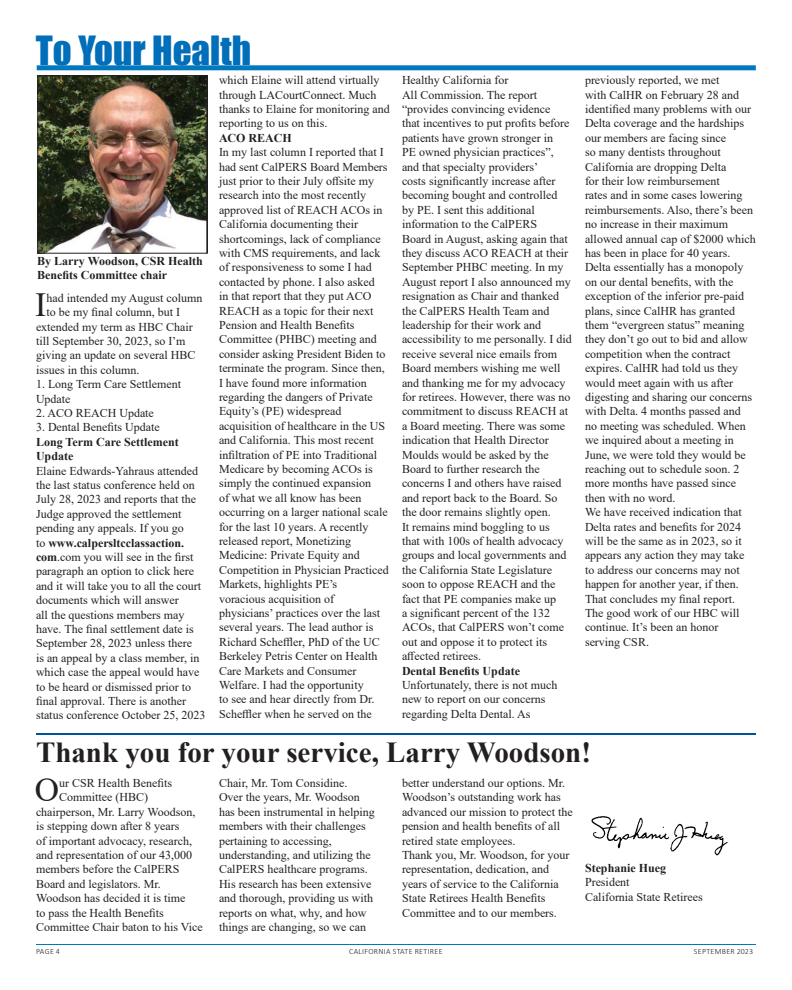
<style>
.page{position:relative;width:792px;height:990px;background:#fff}
.page>*{position:absolute;margin:0;border:0;box-sizing:border-box;transform-origin:0 0}
.t1{font:37px "Impact";color:#006eb9}
.t2{font:33.7px "Times New Roman";color:#231f20}
.t3{font:700 29px "Times New Roman";color:#231f20}
.t4{font:12px/14.4px "Times New Roman";color:#231f20}
.t5{font:700 12px/14.4px "Times New Roman";color:#231f20}
.t6{font:300 8px "Calibri";letter-spacing:.04em;color:#231f20}
.s1{font-weight:700}
</style>
<div class="page">
<hr style="left:36px;top:944px;width:720px;height:1px;background:#0078c0">
<div style="left:37px;top:65px;width:719px;height:5px;background:#0078c0"></div>
<img style="left:39px;top:77px;width:167px;height:175px">
<div style="left:37px;top:75px;width:171px;height:179px;border:1px solid #231f20"></div>
<hr style="left:36px;top:734px;width:720px;height:1px;background:#01529a">
<img style="left:591px;top:816px;width:138px;height:40px">
<p class="t1" style="left:36px;top:22px;width:217px">To Your Health</p>
<p class="t5" style="left:37px;top:253px;width:167px">By Larry Woodson, CSR Health</p>
<p class="t5" style="left:37px;top:268px;width:131px">Benefits Committee chair</p>
<p class="t2" style="left:35px;top:281px;width:13px">I</p>
<p class="t4" style="left:46px;top:290px;width:157px">had intended my August column</p>
<p class="t4" style="left:46px;top:305px;width:135px">to be my final column, but I</p>
<p class="t4" style="left:36px;top:319px;width:158px">extended my term as HBC Chair</p>
<p class="t4" style="left:36px;top:333px;width:151px">till September 30, 2023, so I’m</p>
<p class="t4" style="left:36px;top:348px;width:161px">giving an update on several HBC</p>
<p class="t4" style="left:36px;top:362px;width:105px">issues in this column.</p>
<p class="t4" style="left:36px;top:377px;width:147px">1. Long Term Care Settlement<br>Update</p>
<p class="t4" style="left:36px;top:405px;width:119px">2. ACO REACH Update</p>
<p class="t4" style="left:36px;top:420px;width:125px">3. Dental Benefits Update</p>
<p class="t5" style="left:36px;top:434px;width:144px">Long Term Care Settlement<br>Update</p>
<p class="t4" style="left:36px;top:463px;width:164px">Elaine Edwards-Yahraus attended the last status conference held on<br>July 28, 2023 and reports that the</p>
<p class="t4" style="left:36px;top:506px;width:171px">Judge approved the settlement pending any appeals. If you go<br>to <span class="s1">www.calpersltcclassaction. com</span>.com you will see in the first paragraph an option to click here and it will take you to all the court documents which will answer<br>all the questions members may have. The final settlement date is<br>September 28, 2023 unless there<br>is an appeal by a class member, in which case the appeal would have to be heard or dismissed prior to final approval. There is another status conference October 25, 2023</p>
<p class="t4" style="left:219px;top:73px;width:172px">which Elaine will attend virtually through LACourtConnect. Much thanks to Elaine for monitoring and reporting to us on this.</p>
<p class="t5" style="left:219px;top:130px;width:74px">ACO REACH</p>
<p class="t4" style="left:219px;top:145px;width:170px">In my last column I reported that I had sent CalPERS Board Members just prior to their July offsite my</p>
<p class="t4" style="left:219px;top:188px;width:165px">research into the most recently approved list of REACH ACOs in<br>California documenting their</p>
<p class="t4" style="left:219px;top:231px;width:163px;text-align:justify">shortcomings, lack of compliance with CMS requirements, and lack of responsiveness to some I had</p>
<p class="t4" style="left:219px;top:274px;width:157px">contacted by phone. I also asked in that report that they put ACO<br>REACH as a topic for their next</p>
<p class="t4" style="left:219px;top:317px;width:168px">Pension and Health Benefits<br>Committee (PHBC) meeting and consider asking President Biden to</p>
<p class="t4" style="left:219px;top:361px;width:167px">terminate the program. Since then,<br>I have found more information regarding the dangers of Private</p>
<p class="t4" style="left:219px;top:404px;width:171px">Equity’s (PE) widespread acquisition of healthcare in the US and California. This most recent infiltration of PE into Traditional<br>Medicare by becoming ACOs is simply the continued expansion<br>of what we all know has been occurring on a larger national scale for the last 10 years. A recently released report, Monetizing<br>Medicine: Private Equity and<br>Competition in Physician Practiced<br>Markets, highlights PE’s</p>
<p class="t4" style="left:219px;top:591px;width:163px">voracious acquisition of physicians’ practices over the last several years. The lead author is<br>Richard Scheffler, PhD of the UC<br>Berkeley Petris Center on Health<br>Care Markets and Consumer<br>Welfare. I had the opportunity<br>to see and hear directly from Dr.<br>Scheffler when he served on the</p>
<p class="t4" style="left:402px;top:73px;width:108px">Healthy California for</p>
<p class="t4" style="left:402px;top:87px;width:169px">All Commission. The report “provides convincing evidence that incentives to put profits before patients have grown stronger in<br>PE owned physician practices”, and that specialty providers’<br>costs significantly increase after becoming bought and controlled by PE. I sent this additional information to the CalPERS</p>
<p class="t4" style="left:402px;top:231px;width:168px;text-align:justify">Board in August, asking again that they discuss ACO REACH at their September PHBC meeting. In my</p>
<p class="t4" style="left:402px;top:274px;width:170px">August report I also announced my resignation as Chair and thanked the CalPERS Health Team and</p>
<p class="t4" style="left:402px;top:317px;width:171px">leadership for their work and accessibility to me personally. I did receive several nice emails from<br>Board members wishing me well and thanking me for my advocacy for retirees. However, there was no</p>
<p class="t4" style="left:402px;top:404px;width:168px">commitment to discuss REACH at a Board meeting. There was some indication that Health Director</p>
<p class="t4" style="left:402px;top:447px;width:166px">Moulds would be asked by the<br>Board to further research the concerns I and others have raised and report back to the Board. So the door remains slightly open.<br>It remains mind boggling to us that with 100s of health advocacy groups and local governments and the California State Legislature soon to oppose REACH and the fact that PE companies make up<br>a significant percent of the 132<br>ACOs, that CalPERS won’t come out and oppose it to protect its affected retirees.</p>
<p class="t5" style="left:402px;top:663px;width:119px">Dental Benefits Update</p>
<p class="t4" style="left:402px;top:677px;width:157px">Unfortunately, there is not much new to report on our concerns regarding Delta Dental. As</p>
<p class="t4" style="left:585px;top:73px;width:167px">previously reported, we met<br>with CalHR on February 28 and identified many problems with our<br>Delta coverage and the hardships our members are facing since<br>so many dentists throughout<br>California are dropping Delta</p>
<p class="t4" style="left:585px;top:173px;width:172px">for their low reimbursement<br>rates and in some cases lowering reimbursements. Also, there’s been no increase in their maximum allowed annual cap of $2000 which has been in place for 40 years.<br>Delta essentially has a monopoly on our dental benefits, with the exception of the inferior pre-paid plans, since CalHR has granted them “evergreen status” meaning they don’t go out to bid and allow</p>
<p class="t4" style="left:585px;top:346px;width:169px">competition when the contract expires. CalHR had told us they would meet again with us after digesting and sharing our concerns with Delta. 4 months passed and no meeting was scheduled. When we inquired about a meeting in<br>June, we were told they would be reaching out to schedule soon. 2 more months have passed since then with no word.</p>
<p class="t4" style="left:585px;top:505px;width:158px;text-align:justify">We have received indication that Delta rates and benefits for 2024 will be the same as in 2023, so it</p>
<p class="t4" style="left:585px;top:548px;width:161px">appears any action they may take to address our concerns may not happen for another year, if then.</p>
<p class="t4" style="left:585px;top:591px;width:156px">That concludes my final report.<br>The good work of our HBC will continue. It’s been an honor serving CSR.</p>
<p class="t3" style="left:36px;top:732px;width:557px">Thank you for your service, Larry Woodson!</p>
<p class="t2" style="left:35px;top:766px;width:26px">O</p>
<p class="t4" style="left:59px;top:775px;width:115px">ur CSR Health Benefits</p>
<p class="t4" style="left:219px;top:775px;width:130px">Chair, Mr. Tom Considine.</p>
<p class="t4" style="left:219px;top:790px;width:157px">Over the years, Mr. Woodson has been instrumental in helping members with their challenges pertaining to accessing, understanding, and utilizing the<br>CalPERS healthcare programs.<br>His research has been extensive and thorough, providing us with reports on what, why, and how things are changing, so we can</p>
<p class="t4" style="left:402px;top:775px;width:172px">better understand our options. Mr.<br>Woodson’s outstanding work has advanced our mission to protect the pension and health benefits of all retired state employees.</p>
<p class="t4" style="left:402px;top:847px;width:169px">Thank you, Mr. Woodson, for your representation, dedication, and years of service to the California<br>State Retirees Health Benefits<br>Committee and to our members.</p>
<p class="t4" style="left:59px;top:790px;width:91px">Committee (HBC)</p>
<p class="t4" style="left:36px;top:804px;width:161px">chairperson, Mr. Larry Woodson,</p>
<p class="t4" style="left:36px;top:819px;width:145px">is stepping down after 8 years</p>
<p class="t4" style="left:36px;top:833px;width:158px">of important advocacy, research,</p>
<p class="t4" style="left:36px;top:847px;width:158px">and representation of our 43,000</p>
<p class="t4" style="left:36px;top:862px;width:145px">members before the CalPERS</p>
<p class="t4" style="left:36px;top:876px;width:126px">Board and legislators. Mr.</p>
<p class="t4" style="left:36px;top:891px;width:151px">Woodson has decided it is time</p>
<p class="t4" style="left:36px;top:905px;width:129px">to pass the Health Benefits</p>
<p class="t4" style="left:36px;top:919px;width:168px">Committee Chair baton to his Vice</p>
<p class="t5" style="left:585px;top:860px;width:83px">Stephanie Hueg</p>
<p class="t4" style="left:585px;top:875px;width:46px">President</p>
<p class="t4" style="left:585px;top:889px;width:119px">California State Retirees</p>
<p class="t6" style="left:36px;top:946px;width:25px">PAGE 4</p>
<p class="t6" style="left:349px;top:946px;width:95px">CALIFORNIA STATE RETIREE</p>
<p class="t6" style="left:694px;top:946px;width:61px">SEPTEMBER 2023</p>
</div>
